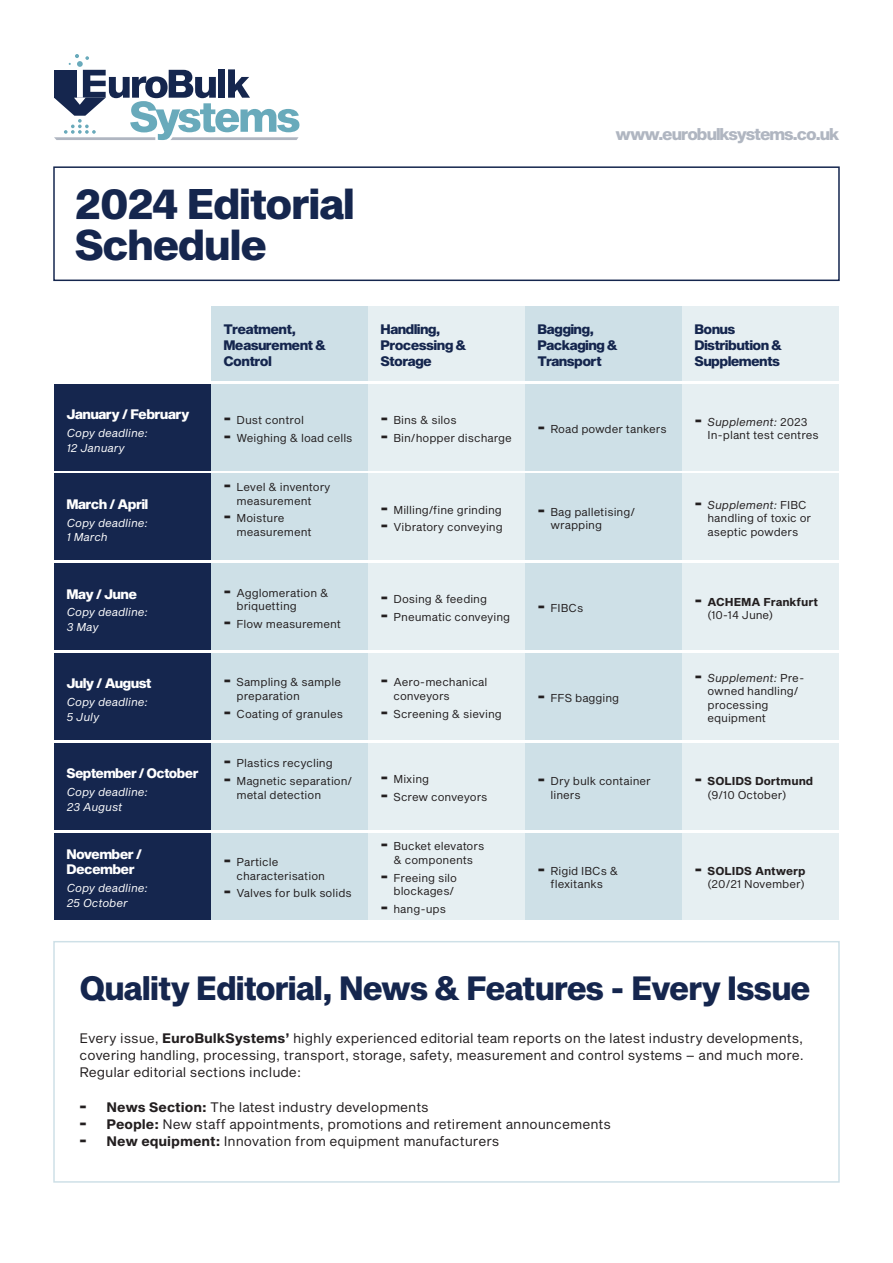
<style>
.page{position:relative;width:893px;height:1263px;background:#fff}
.page>*{position:absolute;margin:0;border:0;box-sizing:border-box;transform-origin:0 0}
.t1{font:42px "Sequel Sans Heavy Body";letter-spacing:-.04em;color:#15264e}
.t2{font:33px "Sequel Sans Heavy Body";letter-spacing:-.04em;color:#15264e;scale:.96 1}
.t3{font:16.5px "Sequel Sans Heavy Disp";letter-spacing:-.02em;color:#b0b6c1}
.t4{font:13.5px/17.2px "Sequel Sans Book Body";color:#231f20;text-align:justify}
.t5{font:13.5px/16.2px "Sequel Sans Heavy Disp";color:#15264e}
.t6{font:13.5px/15px "Sequel Sans Heavy Disp";color:#fff}
.t7{font:11.25px/13.5px "Sequel Sans Book Body";color:#231f20}
.t8{font:11.25px "Sequel Sans Book Obl Body";color:#fff}
.t9{font:11.25px/13.5px "Sequel Sans Bold Body";color:#231f20}
.s1{font-family:"Sequel Sans Heavy Disp";font-size:18px}
.s2{font-family:"Sequel Sans Book Obl Body"}
.s3{font-family:"Sequel Sans Book Body"}
.s4{font-family:"Sequel Sans Bold Body"}
</style>
<div class="page">
<div style="left:53px;top:166px;width:787px;height:115px;border:2px solid #15264e"></div>
<div style="left:682px;top:306px;width:157px;height:75px;background:#e6eff2"></div>
<div style="left:682px;top:384px;width:157px;height:86px;background:#e6eff2"></div>
<div style="left:682px;top:474px;width:157px;height:86px;background:#e6eff2"></div>
<div style="left:682px;top:563px;width:157px;height:87px;background:#e6eff2"></div>
<div style="left:682px;top:653px;width:157px;height:87px;background:#e6eff2"></div>
<div style="left:682px;top:743px;width:157px;height:87px;background:#e6eff2"></div>
<div style="left:682px;top:833px;width:157px;height:86px;background:#e6eff2"></div>
<div style="left:525px;top:306px;width:157px;height:75px;background:#cee0e7"></div>
<div style="left:525px;top:384px;width:157px;height:86px;background:#cee0e7"></div>
<div style="left:525px;top:474px;width:157px;height:86px;background:#cee0e7"></div>
<div style="left:525px;top:563px;width:157px;height:87px;background:#cee0e7"></div>
<div style="left:525px;top:653px;width:157px;height:87px;background:#cee0e7"></div>
<div style="left:525px;top:743px;width:157px;height:87px;background:#cee0e7"></div>
<div style="left:525px;top:833px;width:157px;height:86px;background:#cee0e7"></div>
<div style="left:368px;top:306px;width:157px;height:75px;background:#e6eff2"></div>
<div style="left:368px;top:384px;width:157px;height:86px;background:#e6eff2"></div>
<div style="left:368px;top:474px;width:157px;height:86px;background:#e6eff2"></div>
<div style="left:368px;top:563px;width:157px;height:87px;background:#e6eff2"></div>
<div style="left:368px;top:653px;width:157px;height:87px;background:#e6eff2"></div>
<div style="left:368px;top:743px;width:157px;height:87px;background:#e6eff2"></div>
<div style="left:368px;top:833px;width:157px;height:86px;background:#e6eff2"></div>
<div style="left:54px;top:384px;width:157px;height:86px;background:#15264e"></div>
<div style="left:54px;top:474px;width:157px;height:86px;background:#15264e"></div>
<div style="left:54px;top:563px;width:157px;height:87px;background:#15264e"></div>
<div style="left:54px;top:653px;width:157px;height:87px;background:#15264e"></div>
<div style="left:54px;top:743px;width:157px;height:87px;background:#15264e"></div>
<div style="left:54px;top:833px;width:157px;height:86px;background:#15264e"></div>
<div style="left:211px;top:306px;width:157px;height:75px;background:#cee0e7"></div>
<div style="left:211px;top:384px;width:157px;height:86px;background:#cee0e7"></div>
<div style="left:211px;top:474px;width:157px;height:86px;background:#cee0e7"></div>
<div style="left:211px;top:563px;width:157px;height:87px;background:#cee0e7"></div>
<div style="left:211px;top:653px;width:157px;height:87px;background:#cee0e7"></div>
<div style="left:211px;top:743px;width:157px;height:87px;background:#cee0e7"></div>
<div style="left:211px;top:833px;width:157px;height:86px;background:#cee0e7"></div>
<svg style="left:54px;top:54px;width:245px;height:86px"></svg>
<div style="left:53px;top:941px;width:787px;height:242px;border:2px solid #cee0e7"></div>
<p class="t1" style="left:75px;top:174px;width:282px">2024 Editorial</p>
<p class="t1" style="left:75px;top:215px;width:194px">Schedule</p>
<p class="t6" style="left:67px;top:407px;width:124px">January / February</p>
<p class="t8" style="left:67px;top:425px;width:83px">Copy deadline:</p>
<p class="t8" style="left:67px;top:439px;width:60px">12 January</p>
<p class="t6" style="left:67px;top:497px;width:83px">March / April</p>
<p class="t8" style="left:67px;top:514px;width:83px">Copy deadline:</p>
<p class="t8" style="left:67px;top:529px;width:43px">1 March</p>
<p class="t6" style="left:67px;top:587px;width:72px">May / June</p>
<p class="t8" style="left:67px;top:604px;width:83px">Copy deadline:</p>
<p class="t8" style="left:67px;top:619px;width:33px">3 May</p>
<p class="t6" style="left:67px;top:677px;width:86px">July / August</p>
<p class="t8" style="left:67px;top:694px;width:83px">Copy deadline:</p>
<p class="t8" style="left:67px;top:709px;width:34px">5 July</p>
<p class="t6" style="left:67px;top:766px;width:133px">September / October</p>
<p class="t8" style="left:67px;top:784px;width:83px">Copy deadline:</p>
<p class="t8" style="left:67px;top:799px;width:57px">23 August</p>
<p class="t6" style="left:67px;top:847px;width:77px">November /<br>December</p>
<p class="t8" style="left:67px;top:880px;width:83px">Copy deadline:</p>
<p class="t8" style="left:67px;top:894px;width:63px">25 October</p>
<p class="t5" style="left:224px;top:321px;width:104px">Treatment,<br>Measurement &amp;<br>Control</p>
<p class="t7" style="left:224px;top:413px;width:82px"><span class="s1">-</span> Dust control</p>
<p class="t7" style="left:224px;top:431px;width:130px"><span class="s1">-</span> Weighing &amp; load cells</p>
<p class="t7" style="left:224px;top:481px;width:108px;text-align:center"><span class="s1">-</span> Level &amp; inventory measurement</p>
<p class="t7" style="left:236px;top:512px;width:77px;text-indent:-13px"><span class="s1">-</span> Moisture measurement</p>
<p class="t7" style="left:236px;top:586px;width:94px;text-indent:-13px"><span class="s1">-</span> Agglomeration &amp; briquetting</p>
<p class="t7" style="left:224px;top:618px;width:119px"><span class="s1">-</span> Flow measurement</p>
<p class="t7" style="left:236px;top:676px;width:106px;text-indent:-13px"><span class="s1">-</span> Sampling &amp; sample preparation</p>
<p class="t7" style="left:224px;top:707px;width:121px"><span class="s1">-</span> Coating of granules</p>
<p class="t7" style="left:224px;top:757px;width:110px"><span class="s1">-</span> Plastics recycling</p>
<p class="t7" style="left:236px;top:775px;width:117px;text-indent:-13px"><span class="s1">-</span> Magnetic separation/ metal detection</p>
<p class="t7" style="left:236px;top:856px;width:90px;text-indent:-13px"><span class="s1">-</span> Particle characterisation</p>
<p class="t7" style="left:224px;top:887px;width:129px"><span class="s1">-</span> Valves for bulk solids</p>
<p class="t3" style="left:616px;top:122px;width:225px">www.eurobulksystems.co.uk</p>
<p class="t5" style="left:381px;top:321px;width:87px">Handling,<br>Processing &amp;<br>Storage</p>
<p class="t5" style="left:538px;top:321px;width:57px">Bagging,</p>
<p class="t5" style="left:538px;top:337px;width:82px">Packaging &amp;<br>Transport</p>
<p class="t7" style="left:381px;top:413px;width:77px"><span class="s1">-</span> Bins &amp; silos</p>
<p class="t7" style="left:381px;top:431px;width:133px"><span class="s1">-</span> Bin/hopper discharge</p>
<p class="t7" style="left:381px;top:503px;width:123px"><span class="s1">-</span> Milling/fine grinding</p>
<p class="t7" style="left:381px;top:521px;width:123px"><span class="s1">-</span> Vibratory conveying</p>
<p class="t7" style="left:381px;top:593px;width:108px"><span class="s1">-</span> Dosing &amp; feeding</p>
<p class="t7" style="left:381px;top:611px;width:131px"><span class="s1">-</span> Pneumatic conveying</p>
<p class="t7" style="left:393px;top:676px;width:95px;text-indent:-13px"><span class="s1">-</span> Aero-mechanical conveyors</p>
<p class="t7" style="left:381px;top:707px;width:123px"><span class="s1">-</span> Screening &amp; sieving</p>
<p class="t7" style="left:381px;top:773px;width:50px"><span class="s1">-</span> Mixing</p>
<p class="t7" style="left:381px;top:790px;width:108px"><span class="s1">-</span> Screw conveyors</p>
<p class="t7" style="left:381px;top:840px;width:105px;text-align:center"><span class="s1">-</span> Bucket elevators &amp; components</p>
<p class="t7" style="left:381px;top:871px;width:78px;text-align:right"><span class="s1">-</span> Freeing silo blockages/</p>
<p class="t7" style="left:381px;top:903px;width:67px"><span class="s1">-</span> hang-ups</p>
<p class="t7" style="left:538px;top:422px;width:130px"><span class="s1">-</span> Road powder tankers</p>
<p class="t7" style="left:550px;top:505px;width:86px;text-indent:-13px"><span class="s1">-</span> Bag palletising/ wrapping</p>
<p class="t7" style="left:538px;top:602px;width:47px"><span class="s1">-</span> FIBCs</p>
<p class="t7" style="left:538px;top:692px;width:83px"><span class="s1">-</span> FFS bagging</p>
<p class="t7" style="left:550px;top:775px;width:102px;text-indent:-13px"><span class="s1">-</span> Dry bulk container liners</p>
<p class="t7" style="left:538px;top:865px;width:82px;text-align:center"><span class="s1">-</span> Rigid IBCs &amp; flexitanks</p>
<p class="t5" style="left:695px;top:321px;width:42px">Bonus</p>
<p class="t5" style="left:695px;top:337px;width:89px">Distribution &amp;<br>Supplements</p>
<p class="t7" style="left:707px;top:416px;width:113px;text-indent:-13px"><span class="s1">-</span> <span class="s2">Supplement:</span> 2023<br>In-plant test centres</p>
<p class="t7" style="left:707px;top:499px;width:105px;text-indent:-13px"><span class="s1">-</span> <span class="s2">Supplement:</span> FIBC handling of toxic or aseptic powders</p>
<p class="t9" style="left:707px;top:595px;width:112px;text-indent:-13px"><span class="s1">-</span> ACHEMA Frankfurt <span class="s3">(10-14 June)</span></p>
<p class="t7" style="left:707px;top:671px;width:98px;text-indent:-13px"><span class="s1">-</span> <span class="s2">Supplement:</span> Pre&shy;owned handling/ processing equipment</p>
<p class="t9" style="left:707px;top:775px;width:107px;text-indent:-13px"><span class="s1">-</span> SOLIDS Dortmund <span class="s3">(9/10 October)</span></p>
<p class="t7" style="left:695px;top:865px;width:112px;text-align:right"><span class="s1">-</span> <span class="s4">SOLIDS Antwerp </span>(20/21 November)</p>
<p class="t2" style="left:80px;top:965px;width:763px">Quality Editorial, News &amp; Features - Every Issue</p>
<p class="t4" style="left:80px;top:1030px;width:726px">Every issue, <span class="s4">EuroBulkSystems’</span> highly experienced editorial team reports on the latest industry developments, covering handling, processing, transport, storage, safety, measurement and control systems – and much more.<br>Regular editorial sections include:</p>
<p class="t4" style="left:80px;top:1099px;width:351px"><span class="s1">-</span> <span class="s4">News Section:</span> The latest industry developments</p>
<p class="t4" style="left:80px;top:1116px;width:533px"><span class="s1">-</span> <span class="s4">People:</span> New staff appointments, promotions and retirement announcements</p>
<p class="t4" style="left:80px;top:1133px;width:421px"><span class="s1">-</span> <span class="s4">New equipment:</span> Innovation from equipment manufacturers</p>
</div>
